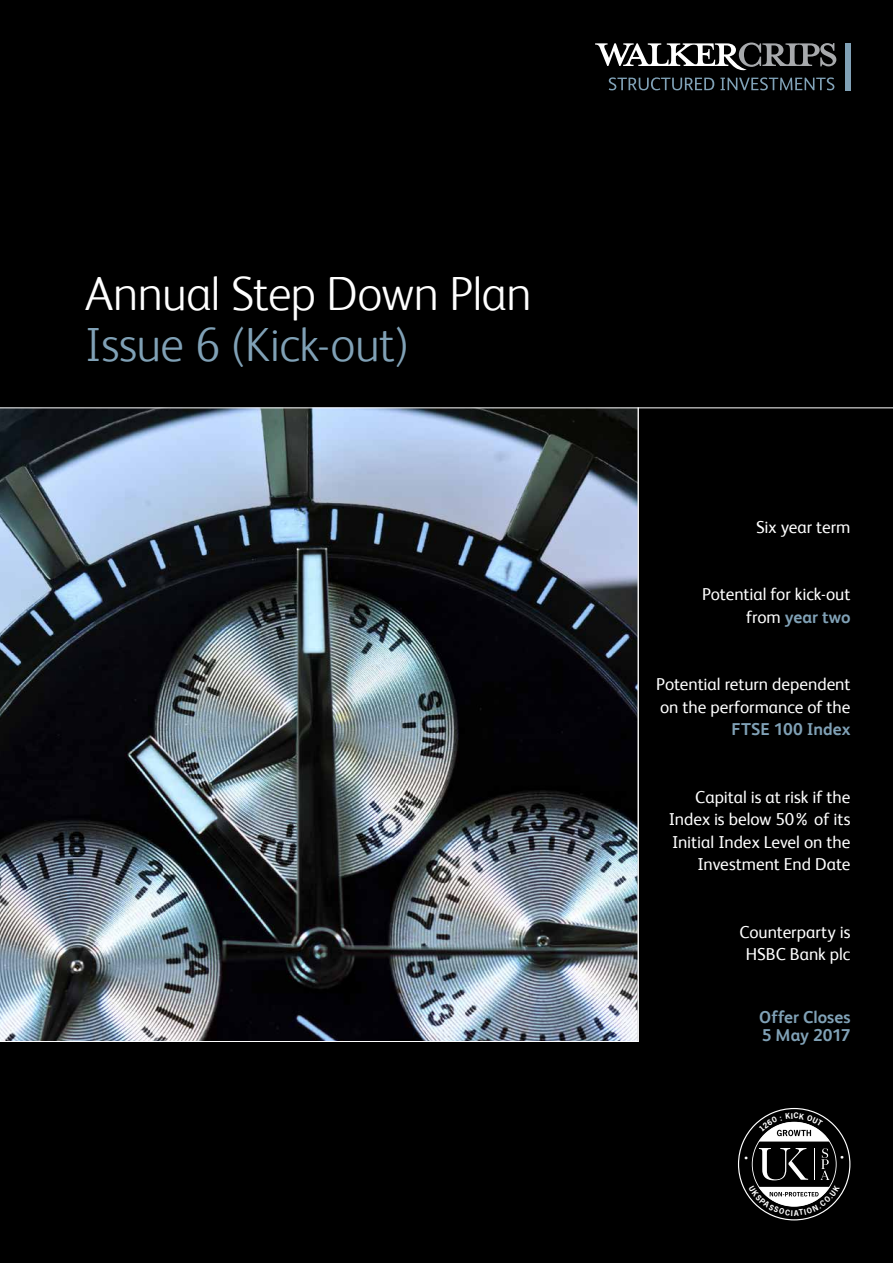
<style>
.page{position:relative;width:893px;height:1263px;background:#000}
.page>*{position:absolute;margin:0;border:0;box-sizing:border-box;transform-origin:0 0}
.t1{font:300 48px "FS Albert";letter-spacing:-.01em;color:#fff}
.t2{font:300 48px "FS Albert";letter-spacing:-.01em;color:#80a1b6}
.t3{font:17.25px/22.5px "FS Albert";color:#fff;text-align:right}
.t4{font:700 17.25px/18px "FS Albert";color:#80a1b6}
.s1{font-weight:700;color:#80a1b6}
</style>
<div class="page">
<img style="left:0;top:408px;width:638px;height:633px">
<svg style="left:595px;top:43px;width:241px;height:28px"></svg>
<svg style="left:609px;top:77px;width:105px;height:13px"></svg>
<svg style="left:720px;top:77px;width:114px;height:13px"></svg>
<div style="left:845px;top:43px;width:5px;height:47px;background:#80a1b6"></div>
<hr style="left:638px;top:407px;width:1px;height:635px;background:#fff">
<hr style="left:0;top:407px;width:893px;height:1px;background:#fff">
<hr style="left:0;top:1041px;width:638px;height:1px;background:#fff">
<svg style="left:738px;top:1108px;width:112px;height:112px"></svg>
<h1 class="t1" style="left:85px;top:266px;width:448px">Annual Step Down Plan</h1>
<h1 class="t2" style="left:85px;top:317px;width:326px">Issue 6 (Kick-out)</h1>
<p class="t3" style="left:756px;top:515px;width:96px">Six year term</p>
<p class="t3" style="left:702px;top:583px;width:150px">Potential for kick-out from <span class="s1">year two</span></p>
<p class="t3" style="left:656px;top:673px;width:196px;text-align:left">Potential return dependent on the performance of the</p>
<p class="t4" style="left:732px;top:720px;width:120px">FTSE 100 Index</p>
<p class="t3" style="left:669px;top:785px;width:183px">Capital is at risk if the<br>Index is below 50% of its<br>Initial Index Level on the<br>Investment End Date</p>
<p class="t3" style="left:739px;top:920px;width:113px;text-align:center">Counterparty is<br>HSBC Bank plc</p>
<p class="t4" style="left:759px;top:1008px;width:93px">Offer Closes<br>5 May 2017</p>
</div>
